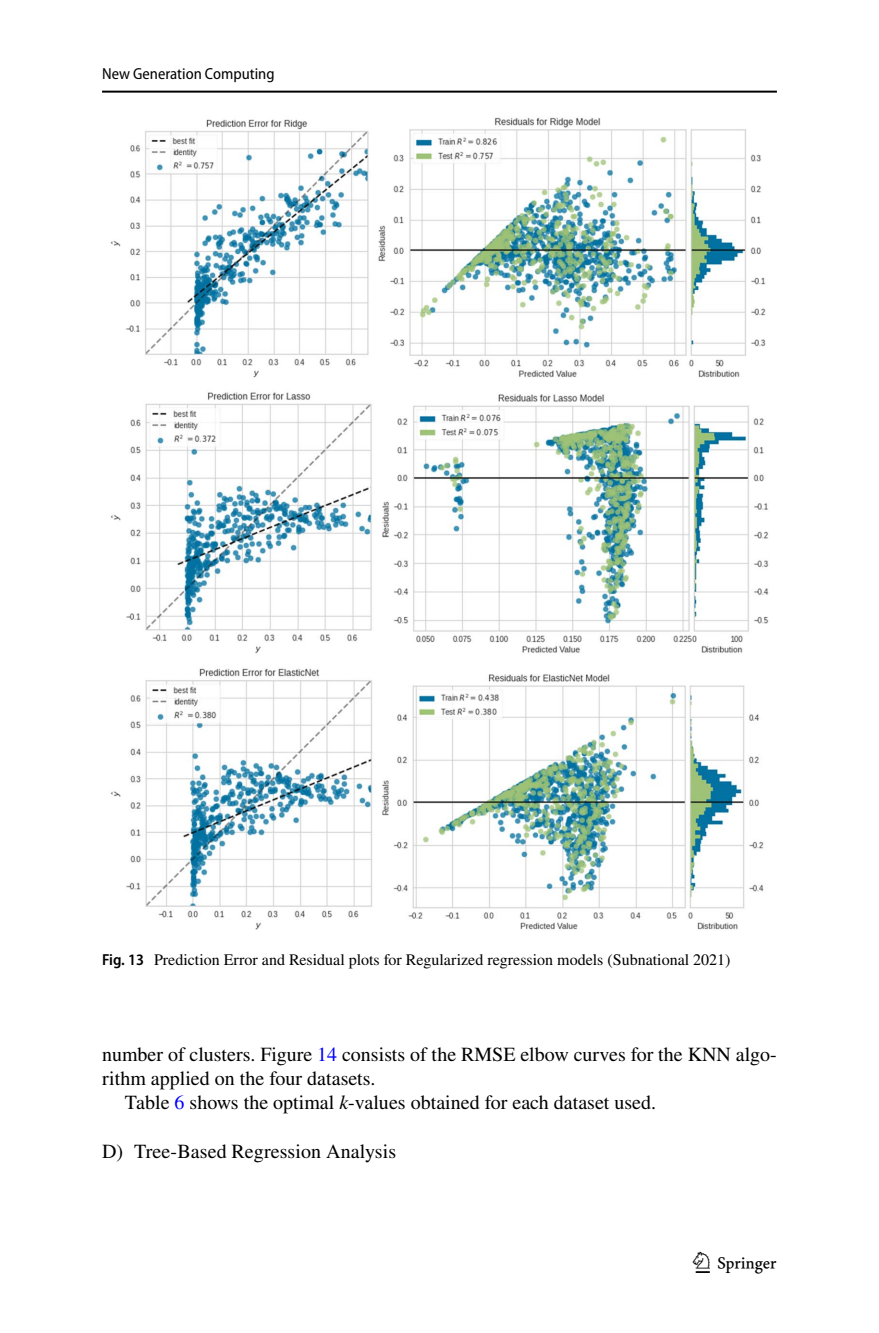
<style>
.page{position:relative;width:879px;height:1333px;background:#fff}
.page>*{position:absolute;margin:0;border:0;box-sizing:border-box;transform-origin:0 0}
.t1{font:29.8px "Springnew";color:#000}
.t2{font:20px "STIX";color:#000}
.t3{font:16px "STIX";color:#000}
.t4{font:semi-condensed 16px "Myriad Pro";color:#000}
.s1{font-family:"Myriad Pro";font-weight:600;font-stretch:semi-condensed}
.s2{color:#00f}
.s3{font-style:italic}
</style>
<div class="page">
<hr style="left:102px;top:91px;width:675px;height:2px;background:#000">
<img style="left:110px;top:117px;width:659px;height:813px">
<p class="t4" style="left:102px;top:65px;width:174px">New Generation Computing</p>
<p class="t3" style="left:102px;top:948px;width:630px"><span class="s1">Fig. 13</span> Prediction Error and Residual plots for Regularized regression models (Subnational 2021)</p>
<p class="t2" style="left:102px;top:1040px;width:676px">number of clusters. Figure <span class="s2">14</span> consists of the RMSE elbow curves for the KNN algo-</p>
<p class="t2" style="left:102px;top:1064px;width:275px">rithm applied on the four datasets.</p>
<p class="t2" style="left:125px;top:1088px;width:533px">Table <span class="s2">6</span> shows the optimal <span class="s3">k</span>-values obtained for each dataset used.</p>
<p class="t2" style="left:102px;top:1137px;width:296px">D) Tree-Based Regression Analysis</p>
<h1 class="t1" style="left:695px;top:1239px;width:83px">123</h1>
</div>
